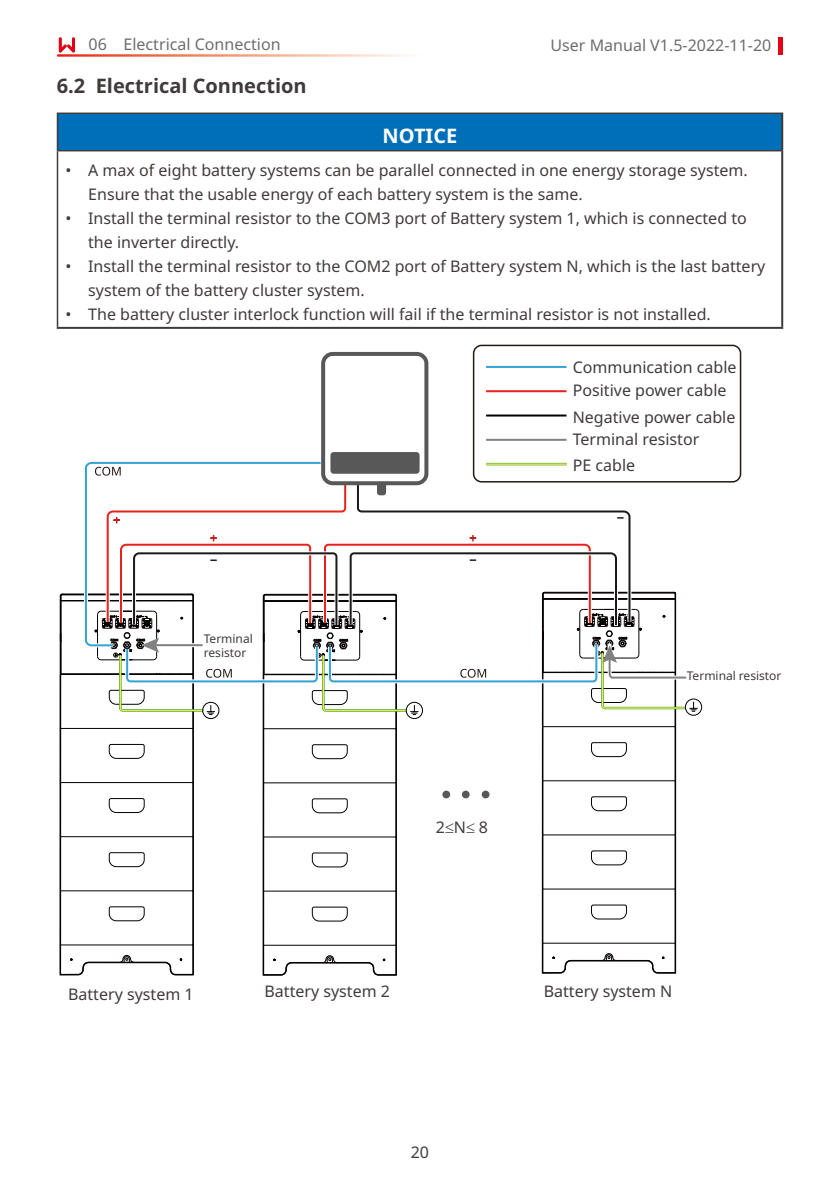
<style>
.page{position:relative;width:840px;height:1191px;background:#fff}
.page>*{position:absolute;margin:0;border:0;box-sizing:border-box;transform-origin:0 0}
.t1{font:700 20px "Noto Sans";color:#3f3b3a}
.t2{font:700 20px "Noto Sans";color:#fff}
.t3{font:16px/24px "Noto Sans";color:#3f3b3a}
.t4{font:16px "Noto Sans";color:#6e6d6d}
.t5{font:12px/14.4px "Noto Sans";color:#3f3b3a}
</style>
<div class="page">
<svg style="left:59px;top:37px;width:16px;height:16px"></svg>
<hr style="left:778px;top:37px;width:4px;height:18px;background:#e60013">
<div style="left:57px;top:113px;width:724px;height:38px;background:#006fba"></div>
<hr style="left:57px;top:113px;width:725px;height:1px;background:#3f3b3a">
<hr style="left:57px;top:114px;width:1px;height:36px;background:#3f3b3a">
<hr style="left:57px;top:150px;width:723px;height:1px;background:#3f3b3a">
<hr style="left:57px;top:151px;width:1px;height:176px;background:#3f3b3a">
<hr style="left:780px;top:114px;width:2px;height:37px;background:#3f3b3a">
<hr style="left:780px;top:151px;width:2px;height:176px;background:#3f3b3a">
<hr style="left:57px;top:327px;width:725px;height:2px;background:#3f3b3a">
<svg style="left:59px;top:594px;width:135px;height:382px"></svg>
<hr style="left:60px;top:601px;width:1px;height:73px;background:#050101">
<hr style="left:61px;top:674px;width:132px;height:1px;background:#050101">
<hr style="left:61px;top:673px;width:132px;height:1px;background:#050101">
<hr style="left:61px;top:600px;width:132px;height:1px;background:#050101">
<hr style="left:62px;top:593px;width:130px;height:1px;background:#050101">
<svg style="left:59px;top:593px;width:5px;height:48px"></svg>
<svg style="left:262px;top:715px;width:135px;height:261px"></svg>
<svg style="left:541px;top:715px;width:135px;height:259px"></svg>
<svg style="left:356px;top:449px;width:275px;height:86px"></svg>
<div style="left:442px;top:790px;width:8px;height:8px;background:#595858;border-radius:50%"></div>
<div style="left:461px;top:790px;width:8px;height:8px;background:#595858;border-radius:50%"></div>
<div style="left:481px;top:790px;width:8px;height:8px;background:#595858;border-radius:50%"></div>
<svg style="left:84px;top:461px;width:238px;height:186px"></svg>
<div style="left:323px;top:354px;width:103px;height:129px;background:#fff;border-radius:10px"></div>
<div style="left:321px;top:352px;width:107px;height:133px;border:4px solid #595858;border-radius:10px"></div>
<div style="left:330px;top:452px;width:89px;height:22px;background:#595858;border-radius:3px"></div>
<div style="left:377px;top:482px;width:9px;height:13px;background:#595858;border-radius:3px"></div>
<div style="left:202px;top:702px;width:17px;height:17px;border:1px solid #050101;border-radius:50%"></div>
<div style="left:405px;top:702px;width:18px;height:17px;border:1px solid #050101;border-radius:50%"></div>
<div style="left:684px;top:698px;width:17px;height:17px;border:1px solid #050101;border-radius:50%"></div>
<svg style="left:95px;top:467px;width:26px;height:8px"></svg>
<svg style="left:113px;top:517px;width:7px;height:6px"></svg>
<svg style="left:94px;top:535px;width:603px;height:180px"></svg>
<svg style="left:486px;top:392px;width:80px;height:1px"></svg>
<hr style="left:486px;top:390px;width:80px;height:2px;background:#e7221a">
<hr style="left:486px;top:414px;width:80px;height:2px;background:#050101">
<hr style="left:486px;top:439px;width:80px;height:2px;background:#818182">
<hr style="left:486px;top:365px;width:80px;height:4px;background:#f8fcfd">
<hr style="left:486px;top:366px;width:80px;height:2px;background:#33a2d4">
<hr style="left:486px;top:463px;width:80px;height:2px;background:#f0eb3a">
<div style="left:472px;top:345px;width:268px;height:137px;border:2px solid #231916;border-radius:8px"></div>
<p class="t4" style="left:88px;top:33px;width:193px">06 Electrical Connection</p>
<p class="t4" style="left:550px;top:34px;width:222px">User Manual V1.5-2022-11-20</p>
<p class="t1" style="left:57px;top:71px;width:251px">6.2 Electrical Connection</p>
<p class="t2" style="left:382px;top:121px;width:76px">NOTICE</p>
<p class="t3" style="left:88px;top:158px;width:660px;text-indent:-23px">• A max of eight battery systems can be parallel connected in one energy storage system.<br>Ensure that the usable energy of each battery system is the same.</p>
<p class="t3" style="left:88px;top:206px;width:659px;text-indent:-23px">• Install the terminal resistor to the COM3 port of Battery system 1, which is connected to the inverter directly.</p>
<p class="t3" style="left:88px;top:254px;width:678px;text-indent:-23px">• Install the terminal resistor to the COM2 port of Battery system N, which is the last battery system of the battery cluster system.</p>
<p class="t3" style="left:65px;top:302px;width:646px">• The battery cluster interlock function will fail if the terminal resistor is not installed.</p>
<p class="t5" style="left:204px;top:631px;width:51px">Terminal resistor</p>
<p class="t3" style="left:435px;top:815px;width:54px">2≤N≤ 8</p>
<p class="t3" style="left:572px;top:356px;width:165px;line-height:23.2px">Communication cable<br>Positive power cable</p>
<p class="t3" style="left:572px;top:406px;width:164px;line-height:21.8px">Negative power cable<br>Terminal resistor</p>
<p class="t3" style="left:572px;top:454px;width:64px">PE cable</p>
<p class="t5" style="left:686px;top:668px;width:96px">Terminal resistor</p>
<p class="t3" style="left:68px;top:982px;width:127px">Battery system 1</p>
<p class="t3" style="left:264px;top:979px;width:127px">Battery system 2</p>
<p class="t3" style="left:543px;top:979px;width:130px">Battery system N</p>
<p class="t3" style="left:410px;top:1141px;width:20px">20</p>
</div>
